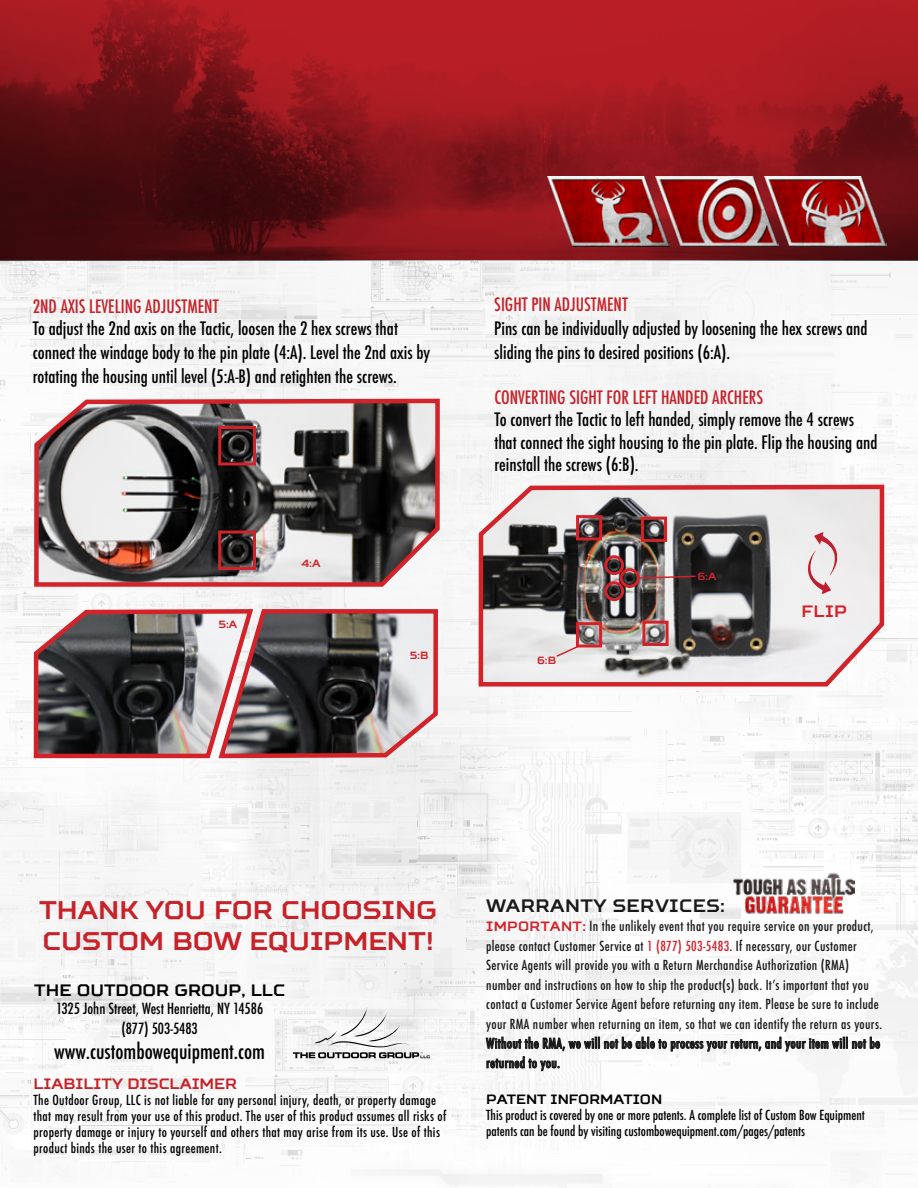
<style>
.page{position:relative;width:918px;height:1188px;background:#fff}
.page>*{position:absolute;margin:0;border:0;box-sizing:border-box;transform-origin:0 0}
.t1{font:700 25.5px/30.6px "Squares";color:#c72129}
.t2{font:500 condensed 21px "Futura";color:#000}
.t3{font:500 condensed 18px/24px "Futura";color:#000}
.t4{font:500 condensed 18px "Futura";color:#c72129}
.t5{font:700 18px "Squares";letter-spacing:.025em;color:#191919}
.t6{font:700 16.5px "Squares";color:#000}
.t7{font:700 16.5px "Squares";color:#d2232a}
.t8{font:500 condensed 15px/19.8px "Futura";color:#000;text-align:center}
.t9{font:700 15px "Squares";color:#c72129}
.t10{font:500 condensed 13.5px/19.5px "Futura";letter-spacing:.025em;color:#191919}
.t11{font:500 condensed 13.5px/16.2px "Futura";letter-spacing:.025em;color:#000}
.t12{font:500 condensed 13.5px/16.2px "Futura";color:#000}
.t13{font:700 13.5px "Squares";color:#000}
.t14{font:700 10.5px "Squares";color:#d2232a}
.s1{font-family:"Squares";font-weight:700;font-stretch:normal;color:#d2232a}
.s2{color:#d2232a}
</style>
<div class="page">
<img style="left:0;top:260px;width:918px;height:928px">
<svg style="left:0;top:0;width:918px;height:260px;background:#87161c"></svg>
<img style="left:547px;top:177px;width:109px;height:69px">
<img style="left:656px;top:177px;width:108px;height:69px">
<img style="left:764px;top:177px;width:123px;height:69px">
<img style="left:733px;top:868px;width:121px;height:52px">
<svg style="left:293px;top:1007px;width:137px;height:51px"></svg>
<svg style="left:486px;top:1036px;width:394px;height:35px"></svg>
<svg style="left:475px;top:482px;width:412px;height:207px"></svg>
<svg style="left:808px;top:532px;width:30px;height:62px;background:#e4c6c9"></svg>
<div style="left:576px;top:515px;width:26px;height:25px;border:3px solid #d2232a"></div>
<div style="left:576px;top:622px;width:26px;height:25px;border:3px solid #d2232a"></div>
<div style="left:642px;top:621px;width:27px;height:25px;border:3px solid #d2232a"></div>
<div style="left:641px;top:517px;width:26px;height:25px;border:3px solid #d2232a"></div>
<svg style="left:555px;top:645px;width:25px;height:13px"></svg>
<div style="left:604px;top:555px;width:20px;height:20px;border:3px solid #d2232a;border-radius:50%"></div>
<div style="left:620px;top:568px;width:20px;height:20px;border:3px solid #d2232a;border-radius:50%"></div>
<div style="left:604px;top:581px;width:20px;height:20px;border:3px solid #d2232a;border-radius:50%"></div>
<svg style="left:637px;top:575px;width:60px;height:5px"></svg>
<svg style="left:30px;top:607px;width:412px;height:153px;background:#796a6b"></svg>
<svg style="left:30px;top:396px;width:412px;height:193px;background:#887b7b"></svg>
<div style="left:218px;top:426px;width:38px;height:39px;border:3px solid #d2232a"></div>
<div style="left:218px;top:531px;width:38px;height:39px;border:3px solid #d2232a"></div>
<h3 class="t4" style="left:33px;top:294px;width:187px">2ND AXIS LEVELING ADJUSTMENT</h3>
<h3 class="t3" style="left:33px;top:317px;width:399px">To adjust the 2nd axis on the Tactic, loosen the 2 hex screws that connect the windage body to the pin plate (4:A). Level the 2nd axis by rotating the housing until level (5:A-B) and retighten the screws.</h3>
<p class="t14" style="left:219px;top:618px;width:20px">5:A</p>
<p class="t14" style="left:301px;top:557px;width:21px">4:A</p>
<p class="t14" style="left:410px;top:649px;width:20px">5:B</p>
<h3 class="t4" style="left:494px;top:292px;width:135px">SIGHT PIN ADJUSTMENT</h3>
<h3 class="t3" style="left:494px;top:316px;width:375px">Pins can be individually adjusted by loosening the hex screws and sliding the pins to desired positions (6:A).</h3>
<h3 class="t4" style="left:494px;top:385px;width:270px">CONVERTING SIGHT FOR LEFT HANDED ARCHERS</h3>
<h3 class="t3" style="left:494px;top:408px;width:385px;line-height:22.5px">To convert the Tactic to left handed, simply remove the 4 screws that connect the sight housing to the pin plate. Flip the housing and reinstall the screws (6:B).</h3>
<p class="t14" style="left:537px;top:654px;width:21px">6:B</p>
<p class="t14" style="left:697px;top:570px;width:21px">6:A</p>
<p class="t7" style="left:802px;top:601px;width:47px">FLIP</p>
<h1 class="t1" style="left:39px;top:894px;width:400px">THANK YOU FOR CHOOSING<br>CUSTOM BOW EQUIPMENT!</h1>
<p class="t6" style="left:34px;top:980px;width:252px">THE OUTDOOR GROUP, LLC</p>
<p class="t8" style="left:56px;top:999px;width:209px">1325 John Street, West Henrietta, NY 14586 (877) 503-5483</p>
<h2 class="t2" style="left:54px;top:1038px;width:212px">www.custombowequipment.com</h2>
<p class="t9" style="left:33px;top:1074px;width:205px">LIABILITY DISCLAIMER</p>
<p class="t11" style="left:33px;top:1092px;width:414px">The Outdoor Group, LLC is not liable for any personal injury, death, or property damage that may result from your use of this product. The user of this product assumes all risks of property damage or injury to yourself and others that may arise from its use. Use of this product binds the user to this agreement.</p>
<h3 class="t5" style="left:486px;top:895px;width:240px">WARRANTY SERVICES:</h3>
<p class="t10" style="left:486px;top:917px;width:397px"><span class="s1">IMPORTANT:</span> In the unlikely event that you require service on your product, please contact Customer Service at <span class="s2">1 (877) 503-5483</span>. If necessary, our Customer Service Agents will provide you with a Return Merchandise Authorization (RMA) number and instructions on how to ship the product(s) back. It’s important that you contact a Customer Service Agent before returning any item. Please be sure to include your RMA number when returning an item, so that we can identify the return as yours.<br>Without the RMA, we will not be able to process your return, and your item will not be returned to you.</p>
<p class="t13" style="left:486px;top:1091px;width:178px">PATENT INFORMATION</p>
<p class="t12" style="left:486px;top:1107px;width:380px">This product is covered by one or more patents. A complete list of Custom Bow Equipment patents can be found by visiting custombowequipment.com/pages/patents</p>
</div>
